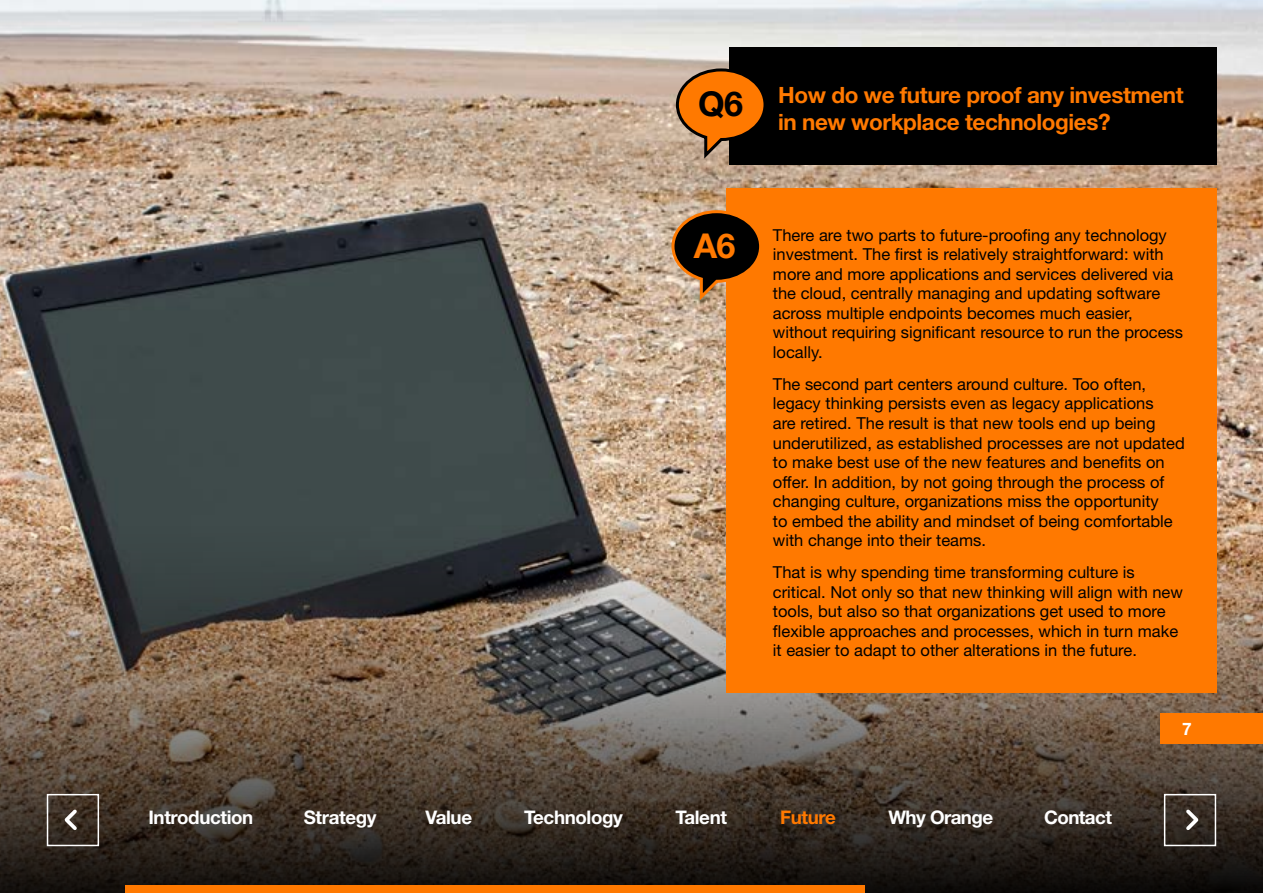
<style>
.page{position:relative;width:1263px;height:893px;background:#fff}
.page>*{position:absolute;margin:0;border:0;box-sizing:border-box;transform-origin:0 0}
.t1{font:700 34.2px "Helvetica Neue LT Std";color:#000}
.t2{font:700 34.2px "Helvetica Neue LT Std";color:#ff7900}
.t3{font:700 22.5px/26.7px "Helvetica Neue LT Std";letter-spacing:-.02em;color:#ff7900}
.t4{font:700 18.75px "Helvetica Neue LT Std";letter-spacing:-.02em;color:#fff}
.t5{font:700 18.75px "Helvetica Neue LT Std";letter-spacing:-.02em;color:#ff7900}
.t6{font:700 17.25px "Helvetica Neue LT Std";color:#fff}
.t7{font:16.5px/19.5px "Helvetica Neue LT Std";color:#000}
</style>
<div class="page">
<img style="left:0;top:0;width:1263px;height:525px">
<svg style="left:0;top:525px;width:1263px;height:368px;background:#54493e"></svg>
<div style="left:125px;top:885px;width:739px;height:8px;background:#ff7900"></div>
<div style="left:1160px;top:713px;width:103px;height:31px;background:#ff7900"></div>
<svg style="left:61px;top:806px;width:19px;height:27px"></svg>
<svg style="left:1183px;top:806px;width:19px;height:27px"></svg>
<div style="left:47px;top:794px;width:52px;height:52px;border:2px solid #fff"></div>
<div style="left:1164px;top:794px;width:52px;height:52px;border:2px solid #fff"></div>
<div style="left:729px;top:47px;width:487px;height:117px;background:#000"></div>
<svg style="left:674px;top:67px;width:90px;height:95px"></svg>
<div style="left:726px;top:189px;width:490px;height:504px;background:#ff7900"></div>
<svg style="left:670px;top:209px;width:90px;height:95px"></svg>
<h1 class="t1" style="left:698px;top:83px;width:47px">Q6</h1>
<h2 class="t3" style="left:778px;top:81px;width:407px">How do we future proof any investment in new workplace technologies?</h2>
<h1 class="t2" style="left:694px;top:224px;width:43px">A6</h1>
<p class="t7" style="left:773px;top:225px;width:412px">There are two parts to future-proofing any technology investment. The first is relatively straightforward: with more and more applications and services delivered via the cloud, centrally managing and updating software across multiple endpoints becomes much easier, without requiring significant resource to run the process locally.</p>
<p class="t7" style="left:773px;top:374px;width:413px">The second part centers around culture. Too often, legacy thinking persists even as legacy applications<br>are retired. The result is that new tools end up being underutilized, as established processes are not updated to make best use of the new features and benefits on offer. In addition, by not going through the process of changing culture, organizations miss the opportunity<br>to embed the ability and mindset of being comfortable with change into their teams.</p>
<p class="t7" style="left:773px;top:562px;width:412px">That is why spending time transforming culture is critical. Not only so that new thinking will align with new tools, but also so that organizations get used to more flexible approaches and processes, which in turn make it easier to adapt to other alterations in the future.</p>
<p class="t4" style="left:148px;top:805px;width:106px">Introduction</p>
<p class="t4" style="left:304px;top:805px;width:74px">Strategy</p>
<p class="t4" style="left:425px;top:805px;width:48px">Value</p>
<p class="t4" style="left:524px;top:805px;width:100px">Technology</p>
<p class="t4" style="left:675px;top:805px;width:53px">Talent</p>
<p class="t5" style="left:780px;top:805px;width:57px">Future</p>
<p class="t4" style="left:888px;top:805px;width:106px">Why Orange</p>
<p class="t4" style="left:1044px;top:805px;width:69px">Contact</p>
<p class="t6" style="left:1182px;top:718px;width:11px">7</p>
</div>
